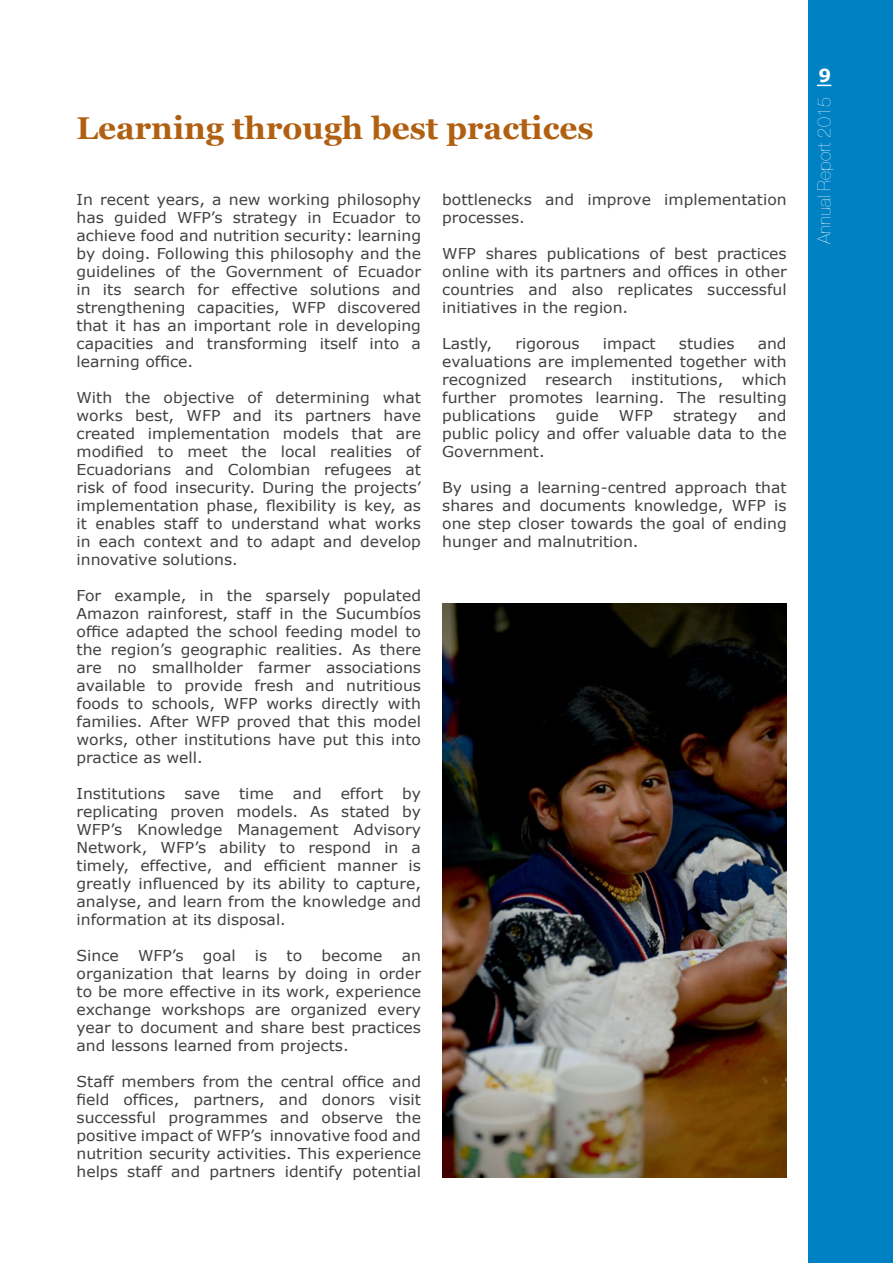
<style>
.page{position:relative;width:893px;height:1263px;background:#fff}
.page>*{position:absolute;margin:0;border:0;box-sizing:border-box;transform-origin:0 0}
.t1{font:700 31.5px "Georgia";color:#b06010}
.t2{font:18px "Helvetica Neue";color:#fff}
.t3{font:700 18px "Verdana";color:#fff}
.t4{font:15px/18px "Verdana";color:#414042;text-align:justify;scale:1.04 1}
</style>
<div class="page">
<div style="left:808px;top:0;width:85px;height:1263px;background:#0081c3"></div>
<svg style="left:817px;top:85px;width:14px;height:1px"></svg>
<img style="left:442px;top:603px;width:345px;height:575px">
<h1 class="t1" style="left:77px;top:108px;width:519px">Learning through best practices</h1>
<p class="t4" style="left:77px;top:190px;width:333px">In recent years, a new working philosophy has guided WFP’s strategy in Ecuador to achieve food and nutrition security: learning by doing. Following this philosophy and the guidelines of the Government of Ecuador in its search for effective solutions and strengthening capacities, WFP discovered that it has an important role in developing capacities and transforming itself into a learning office.</p>
<p class="t4" style="left:77px;top:388px;width:333px">With the objective of determining what works best, WFP and its partners have created implementation models that are modified to meet the local realities of Ecuadorians and Colombian refugees at risk of food insecurity. During the projects’ implementation phase, flexibility is key, as it enables staff to understand what works in each context and to adapt and develop innovative solutions.</p>
<p class="t4" style="left:77px;top:586px;width:333px">For example, in the sparsely populated Amazon rainforest, staff in the Sucumbíos office adapted the school feeding model to the region’s geographic realities. As there are no smallholder farmer associations available to provide fresh and nutritious foods to schools, WFP works directly with families. After WFP proved that this model works, other institutions have put this into practice as well.</p>
<p class="t4" style="left:77px;top:784px;width:87px">Institutions</p>
<p class="t4" style="left:184px;top:784px;width:36px">save</p>
<p class="t4" style="left:239px;top:784px;width:35px">time</p>
<p class="t4" style="left:293px;top:784px;width:29px">and</p>
<p class="t4" style="left:341px;top:784px;width:42px">effort</p>
<p class="t4" style="left:77px;top:784px;width:333px;text-indent:326px">by replicating proven models. As stated by WFP’s Knowledge Management Advisory Network, WFP’s ability to respond in a timely, effective, and efficient manner is greatly influenced by its ability to capture, analyse, and learn from the knowledge and information at its disposal.</p>
<p class="t4" style="left:77px;top:946px;width:42px">Since</p>
<p class="t4" style="left:138px;top:946px;width:45px">WFP’s</p>
<p class="t4" style="left:203px;top:946px;width:33px">goal</p>
<p class="t4" style="left:255px;top:946px;width:13px">is</p>
<p class="t4" style="left:287px;top:946px;width:17px">to</p>
<p class="t4" style="left:321px;top:946px;width:60px">become</p>
<p class="t4" style="left:77px;top:946px;width:333px;text-indent:325px">an organization that learns by doing in order to be more effective in its work, experience exchange workshops are organized every year to document and share best practices and lessons learned from projects.</p>
<p class="t4" style="left:77px;top:1072px;width:333px">Staff members from the central office and field offices, partners, and donors visit successful programmes and observe the positive impact of WFP’s innovative food and nutrition security activities. This experience helps staff and partners identify potential</p>
<p class="t4" style="left:442px;top:190px;width:333px">bottlenecks and improve implementation processes.</p>
<p class="t4" style="left:442px;top:244px;width:333px">WFP shares publications of best practices online with its partners and offices in other countries and also replicates successful initiatives in the region.</p>
<p class="t4" style="left:442px;top:334px;width:50px">Lastly,</p>
<p class="t4" style="left:515px;top:334px;width:63px">rigorous</p>
<p class="t4" style="left:603px;top:334px;width:52px">impact</p>
<p class="t4" style="left:679px;top:334px;width:55px">studies</p>
<p class="t4" style="left:442px;top:334px;width:333px;text-indent:315px">and evaluations are implemented together with recognized research institutions, which further promotes learning. The resulting publications</p>
<p class="t4" style="left:442px;top:406px;width:333px;text-indent:315px">and public policy and offer valuable data to the Government.</p>
<p class="t4" style="left:442px;top:478px;width:333px">By using a learning-centred approach that shares and documents knowledge, WFP is one step closer towards the goal of ending hunger and malnutrition.</p>
<p class="t4" style="left:556px;top:406px;width:43px">guide</p>
<p class="t4" style="left:619px;top:406px;width:34px">WFP</p>
<p class="t4" style="left:673px;top:406px;width:63px">strategy</p>
<p class="t3" style="left:818px;top:63px;width:14px">9</p>
<p class="t2" style="left:814px;top:244px;width:148px;rotate:-90deg">Annual Report 2015</p>
</div>
